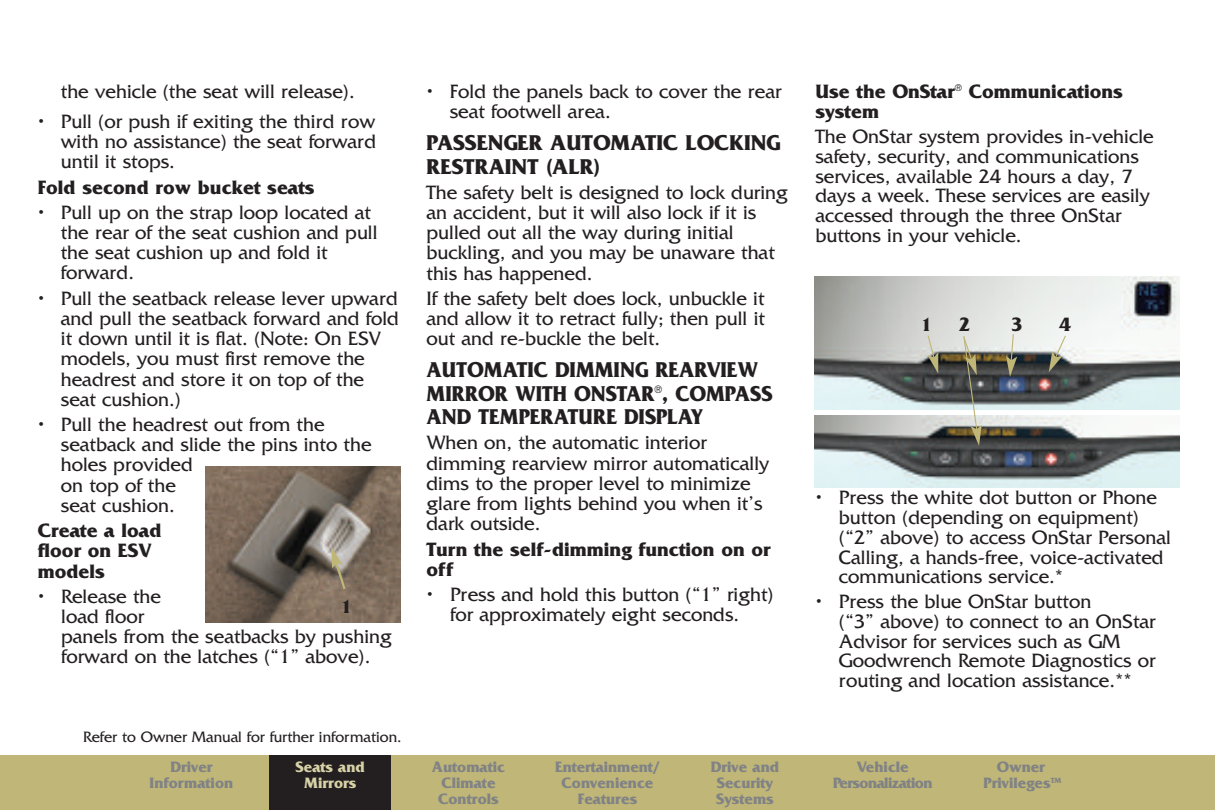
<style>
.page{position:relative;width:1215px;height:810px;background:#fff}
.page>*{position:absolute;margin:0;border:0;box-sizing:border-box;transform-origin:0 0}
.t1{font:700 22.5px/23.6px "Friz Quadrata";color:#231f20;scale:.95 1}
.t2{font:700 22.5px/23.6px "Friz Quadrata";color:#231f20}
.t3{font:20.25px/20.2px "Friz Quadrata";color:#231f20}
.t4{font:700 20.25px/20.2px "Friz Quadrata";color:#231f20}
.t5{font:700 15.75px/15.8px "Friz Quadrata";color:#808285;text-align:center}
.t6{font:15.75px "Friz Quadrata";color:#231f20}
.t7{font:700 15.75px/15.8px "Friz Quadrata";letter-spacing:-.035em;color:#808285;text-align:center}
.t8{font:700 15.75px/15.8px "Friz Quadrata";color:#d8d2a7;text-align:center}
</style>
<div class="page">
<div style="left:0;top:755px;width:1215px;height:55px;background:#bfb678"></div>
<div style="left:269px;top:755px;width:122px;height:55px;background:#231f20"></div>
<img style="left:815px;top:276px;width:365px;height:134px">
<img style="left:815px;top:416px;width:365px;height:71px">
<img style="left:206px;top:466px;width:195px;height:157px">
<svg style="left:326px;top:545px;width:21px;height:47px"></svg>
<svg style="left:927px;top:334px;width:17px;height:41px"></svg>
<svg style="left:963px;top:335px;width:22px;height:112px;background:#8b8b7f"></svg>
<svg style="left:1004px;top:333px;width:13px;height:44px"></svg>
<svg style="left:1044px;top:334px;width:23px;height:41px"></svg>
<p class="t3" style="left:61px;top:81px;width:295px">the vehicle (the seat will release).</p>
<p class="t3" style="left:61px;top:111px;width:317px;text-align:justify;text-indent:-23px">• Pull (or push if exiting the third row with no assistance) the seat forward until it stops.</p>
<p class="t4" style="left:38px;top:176px;width:278px">Fold second row bucket seats</p>
<p class="t3" style="left:61px;top:202px;width:318px;text-indent:-23px">• Pull up on the strap loop located at the rear of the seat cushion and pull the seat cushion up and fold it forward.</p>
<p class="t3" style="left:61px;top:287px;width:340px;text-indent:-23px">• Pull the seatback release lever upward and pull the seatback forward and fold it down until it is flat. (Note: On ESV models, you must first remove the headrest and store it on top of the seat cushion.)</p>
<p class="t3" style="left:61px;top:414px;width:312px;text-indent:-23px">• Pull the headrest out from the seatback and slide the pins into the holes provided<br>on top of the<br>seat cushion.</p>
<p class="t4" style="left:38px;top:520px;width:125px">Create a load floor on ESV models</p>
<p class="t3" style="left:61px;top:586px;width:332px;text-indent:-23px">• Release the<br>load floor<br>panels from the seatbacks by pushing forward on the latches (“1” above).</p>
<p class="t4" style="left:341px;top:596px;width:13px">1</p>
<p class="t3" style="left:450px;top:81px;width:333px;text-indent:-23px">• Fold the panels back to cover the rear seat footwell area.</p>
<p class="t2" style="left:427px;top:130px;width:355px">PASSENGER AUTOMATIC LOCKING<br>RESTRAINT (ALR)</p>
<p class="t3" style="left:427px;top:182px;width:363px">The safety belt is designed to lock during an accident, but it will also lock if it is pulled out all the way during initial buckling, and you may be unaware that this has happened.</p>
<p class="t3" style="left:427px;top:288px;width:340px;text-align:justify">If the safety belt does lock, unbuckle it and allow it to retract fully; then pull it out and re-buckle the belt.</p>
<p class="t1" style="left:427px;top:357px;width:366px">AUTOMATIC DIMMING REARVIEW<br>MIRROR WITH ONSTAR<sup>®</sup>, COMPASS<br>AND TEMPERATURE DISPLAY</p>
<p class="t3" style="left:427px;top:432px;width:344px">When on, the automatic interior dimming rearview mirror automatically dims to the proper level to minimize glare from lights behind you when it’s dark outside.</p>
<p class="t4" style="left:427px;top:538px;width:345px">Turn the self-dimming function on or off</p>
<p class="t3" style="left:427px;top:584px;width:349px;text-align:center">• Press and hold this button (“1” right) for approximately eight seconds.</p>
<p class="t6" style="left:83px;top:727px;width:320px">Refer to Owner Manual for further information.</p>
<p class="t4" style="left:815px;top:81px;width:309px">Use the OnStar<sup>®</sup> Communications system</p>
<p class="t3" style="left:815px;top:126px;width:340px">The OnStar system provides in-vehicle safety, security, and communications services, available 24 hours a day, 7 days a week. These services are easily accessed through the three OnStar buttons in your vehicle.</p>
<p class="t4" style="left:921px;top:314px;width:13px">1</p>
<p class="t4" style="left:959px;top:314px;width:13px">2</p>
<p class="t4" style="left:1011px;top:314px;width:13px">3</p>
<p class="t4" style="left:1060px;top:314px;width:13px">4</p>
<p class="t3" style="left:839px;top:487px;width:333px;text-indent:-23px">• Press the white dot button or Phone button (depending on equipment) (“2” above) to access OnStar Personal Calling, a hands-free, voice-activated communications service.*</p>
<p class="t3" style="left:839px;top:591px;width:318px;text-indent:-23px">• Press the blue OnStar button<br>(“3” above) to connect to an OnStar Advisor for services such as GM Goodwrench Remote Diagnostics or routing and location assistance.**</p>
<p class="t5" style="left:150px;top:759px;width:85px">Driver<br>Information</p>
<p class="t8" style="left:296px;top:759px;width:71px">Seats and<br>Mirrors</p>
<p class="t5" style="left:432px;top:759px;width:75px">Automatic<br>Climate<br>Controls</p>
<p class="t7" style="left:833px;top:759px;width:101px">Vehicle<br>Personalization</p>
<p class="t5" style="left:984px;top:759px;width:79px">Owner<br>Privileges<sup>TM</sup></p>
<p class="t5" style="left:555px;top:759px;width:106px">Entertainment/<br>Convenience<br>Features</p>
<p class="t5" style="left:711px;top:759px;width:70px">Drive and<br>Security<br>Systems</p>
</div>
